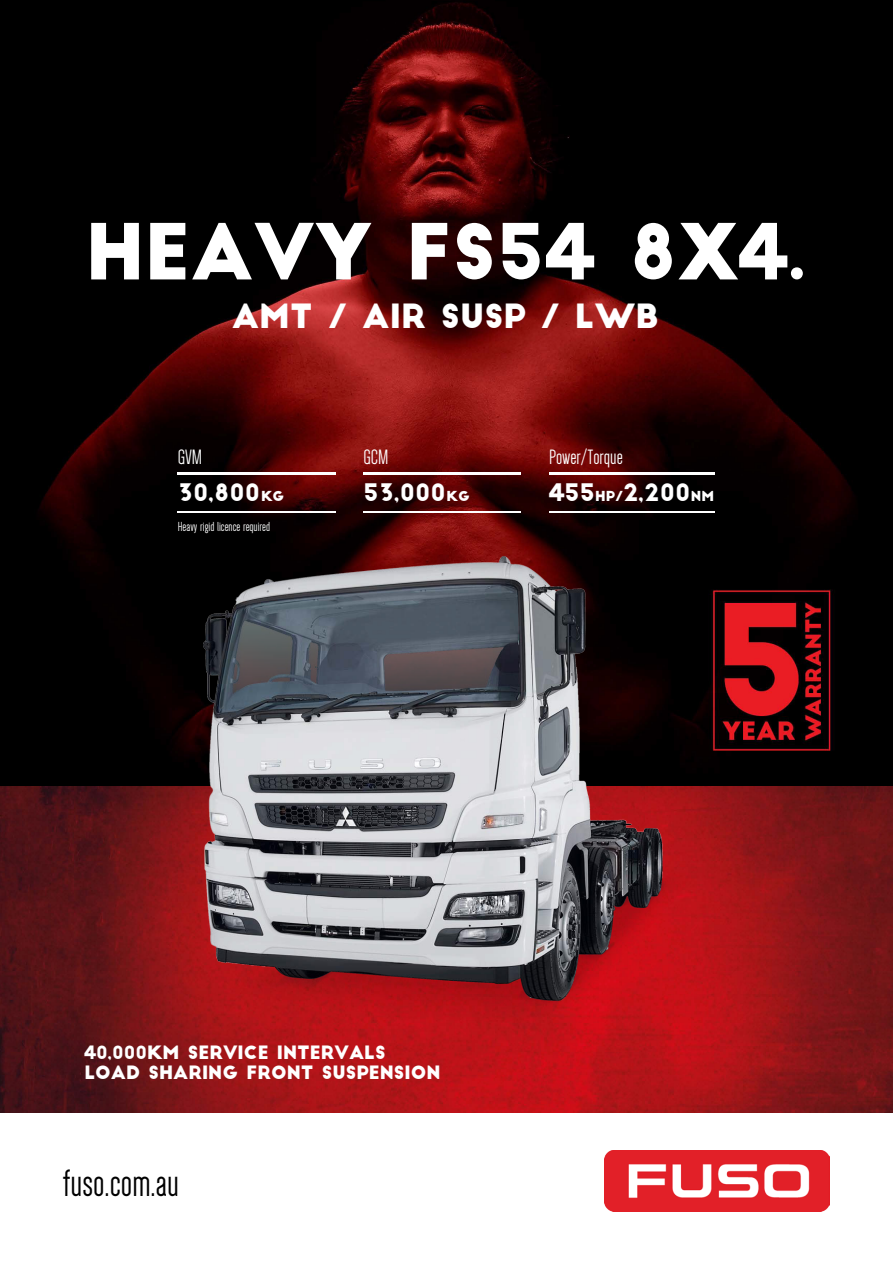
<style>
.page{position:relative;width:893px;height:1263px;background:#fff}
.page>*{position:absolute;margin:0;border:0;box-sizing:border-box;transform-origin:0 0}
.t1{font:75.3px "Big John";color:#fff}
.t2{font:39.3px "Dense";color:#000}
.t3{font:32.7px "Big John";color:#fff}
.t4{font:23.7px "Big John";color:#fff}
.t5{font:21.3px "Dense";color:#fff}
.t6{font:18px/20.2px "Big John";color:#fff}
.t7{font:13.5px "Dense";color:#fff}
.s1{font-size:13.5px}
</style>
<div class="page">
<img style="left:0;top:0;width:892px;height:787px">
<img style="left:178px;top:473px;width:157px;height:1px">
<svg style="left:335px;top:468px;width:11px;height:12px"></svg>
<img style="left:363px;top:473px;width:158px;height:1px">
<svg style="left:521px;top:468px;width:11px;height:12px"></svg>
<img style="left:549px;top:473px;width:165px;height:1px">
<img style="left:178px;top:511px;width:157px;height:1px">
<svg style="left:335px;top:507px;width:11px;height:11px"></svg>
<img style="left:363px;top:511px;width:158px;height:1px">
<svg style="left:521px;top:507px;width:11px;height:11px"></svg>
<img style="left:549px;top:511px;width:165px;height:1px">
<img style="left:0;top:787px;width:892px;height:326px">
<img style="left:204px;top:556px;width:483px;height:467px">
<img style="left:604px;top:1150px;width:225px;height:61px">
<h1 class="t1" style="left:85px;top:218px;width:722px">HEAVY FS54 8X4.</h1>
<h3 class="t3" style="left:232px;top:301px;width:428px">AMT / AIR SUSP / LWB</h3>
<p class="t5" style="left:178px;top:446px;width:26px">GVM</p>
<p class="t5" style="left:363px;top:446px;width:26px">GCM</p>
<p class="t5" style="left:549px;top:446px;width:75px">Power/Torque</p>
<h3 class="t4" style="left:178px;top:482px;width:108px">30,800<span class="s1">KG</span></h3>
<h3 class="t4" style="left:363px;top:482px;width:108px">53,000<span class="s1">KG</span></h3>
<h3 class="t4" style="left:549px;top:482px;width:167px">455<span class="s1">HP/</span>2,200<span class="s1">NM</span></h3>
<p class="t7" style="left:178px;top:520px;width:94px">Heavy rigid licence required</p>
<p class="t6" style="left:84px;top:1043px;width:358px">40,000KM SERVICE INTERVALS<br>LOAD SHARING FRONT SUSPENSION</p>
<h2 class="t2" style="left:63px;top:1164px;width:117px">fuso.com.au</h2>
</div>
